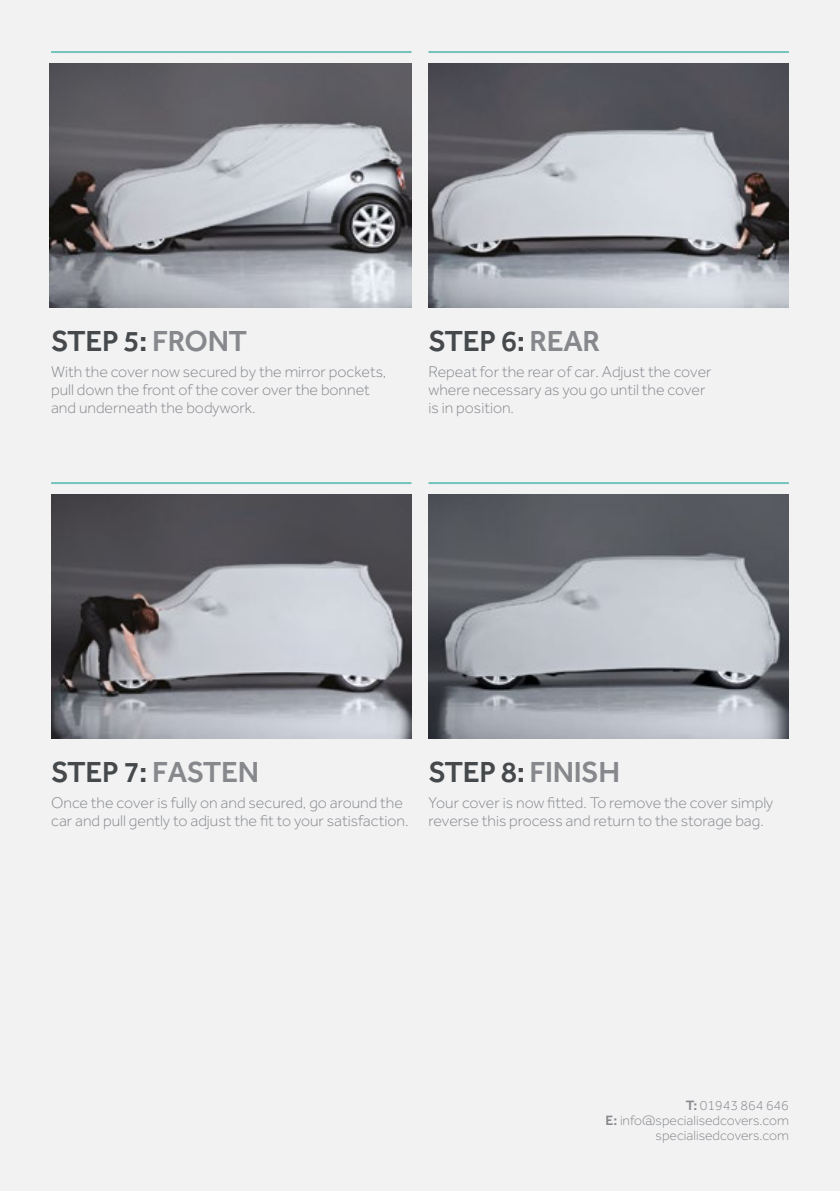
<style>
.page{position:relative;width:840px;height:1191px;background:#fff}
.page>*{position:absolute;margin:0;border:0;box-sizing:border-box;transform-origin:0 0}
.t1{font:500 30px "Effra";letter-spacing:-.015em;color:#45494b}
.t2{font:300 16px/18px "Effra";color:#86888c}
.t3{font:300 14px/15px "Effra";color:#86888c;text-align:right}
.s1{color:#86888c}
.s2{font-weight:500}
</style>
<div class="page">
<div style="left:0;top:0;width:839px;height:1191px;background:#f2f2f3"></div>
<hr style="left:428px;top:51px;width:360px;height:2px;background:#72c4ba">
<hr style="left:51px;top:51px;width:360px;height:2px;background:#72c4ba">
<img style="left:49px;top:63px;width:362px;height:244px">
<img style="left:428px;top:63px;width:360px;height:244px">
<hr style="left:51px;top:482px;width:360px;height:2px;background:#72c4ba">
<hr style="left:428px;top:482px;width:360px;height:2px;background:#72c4ba">
<img style="left:51px;top:494px;width:360px;height:244px">
<img style="left:428px;top:494px;width:360px;height:244px">
<h1 class="t1" style="left:51px;top:322px;width:198px">STEP 5: <span class="s1">FRONT</span></h1>
<p class="t2" style="left:51px;top:362px;width:336px">With the cover now secured by the mirror pockets, pull down the front of the cover over the bonnet and underneath the bodywork.</p>
<h1 class="t1" style="left:428px;top:322px;width:173px">STEP 6: <span class="s1">REAR</span></h1>
<p class="t2" style="left:428px;top:362px;width:284px">Repeat for the rear of car. Adjust the cover where necessary as you go until the cover is in position.</p>
<h1 class="t1" style="left:51px;top:753px;width:209px">STEP 7: <span class="s1">FASTEN</span></h1>
<p class="t2" style="left:51px;top:793px;width:359px">Once the cover is fully on and secured, go around the car and pull gently to adjust the fit to your satisfaction.</p>
<h1 class="t1" style="left:428px;top:753px;width:193px">STEP 8: <span class="s1">FINISH</span></h1>
<p class="t2" style="left:428px;top:793px;width:346px">Your cover is now fitted. To remove the cover simply reverse this process and return to the storage bag.</p>
<p class="t3" style="left:605px;top:1097px;width:185px"><span class="s2">T:</span> 01943 864 646<br><span class="s2">E:</span> info@specialisedcovers.com specialisedcovers.com</p>
</div>
